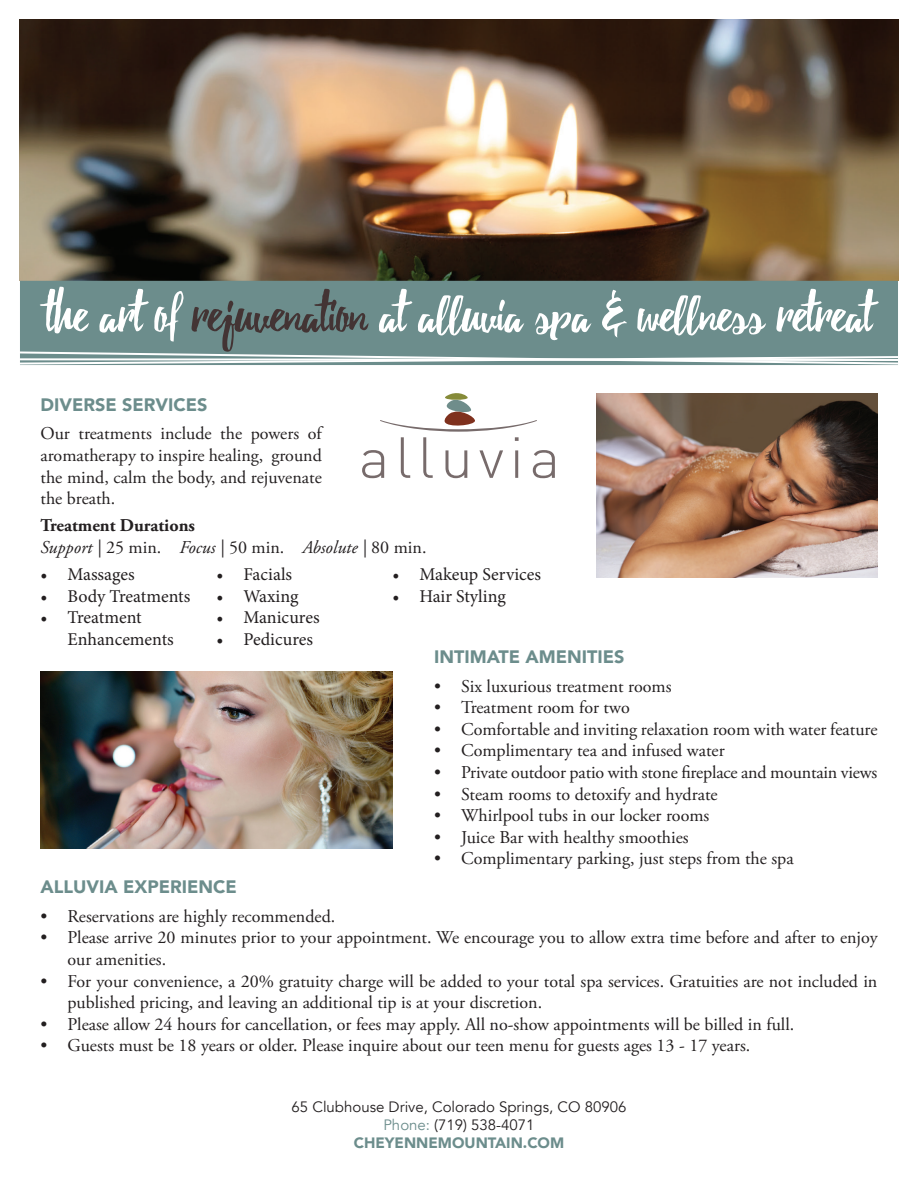
<style>
.page{position:relative;width:918px;height:1188px;background:#fff}
.page>*{position:absolute;margin:0;border:0;box-sizing:border-box;transform-origin:0 0}
.t1{font:54px "Debby";color:#fff}
.t2{font:18px/21.6px "Adobe Garamond Pro";color:#231f20}
.t3{font:18px/21.6px "Minion Pro";color:#231f20}
.t4{font:italic 18px/21.6px "Adobe Garamond Pro";color:#231f20}
.t5{font:900 18px "Avenir";color:#6c8d8c}
.t6{font:15px/18px "Avenir";color:#231f20;text-align:center}
.s1{color:#433434}
.s2{font-weight:700;font-style:normal}
.s3{font-style:normal}
.s4{color:#6c8d8c}
.s5{font-weight:900;color:#6c8d8c}
</style>
<div class="page">
<img style="left:20px;top:19px;width:878px;height:262px">
<div style="left:20px;top:281px;width:878px;height:84px;background:#6c8d8c"></div>
<svg style="left:20px;top:350px;width:878px;height:15px"></svg>
<svg style="left:362px;top:393px;width:193px;height:85px"></svg>
<img style="left:596px;top:393px;width:282px;height:185px">
<img style="left:40px;top:672px;width:352px;height:177px">
<h1 class="t1" style="left:46px;top:282px;width:828px">the art of <span class="s1">rejuvenation</span> at alluvia spa &amp; wellness retreat</h1>
<p class="t5" style="left:40px;top:389px;width:169px">DIVERSE SERVICES</p>
<p class="t2" style="left:40px;top:424px;width:283px;text-align:justify">Our treatments include the powers of aromatherapy to inspire healing, ground the mind, calm the body, and rejuvenate the breath.</p>
<p class="t4" style="left:40px;top:515px;width:388px"><span class="s2">Treatment Durations<br></span>Support | <span class="s3">25 min.</span> Focus | <span class="s3">50 min.</span> Absolute | <span class="s3">80 min.</span></p>
<p class="t3" style="left:40px;top:564px;width:96px">• Massages</p>
<p class="t3" style="left:40px;top:585px;width:151px">• Body Treatments</p>
<p class="t3" style="left:68px;top:607px;width:108px;text-indent:-27px">• Treatment<br>Enhancements</p>
<p class="t3" style="left:216px;top:564px;width:77px">• Facials</p>
<p class="t3" style="left:216px;top:585px;width:84px">• Waxing</p>
<p class="t3" style="left:216px;top:607px;width:105px">• Manicures</p>
<p class="t3" style="left:216px;top:629px;width:98px">• Pedicures</p>
<p class="t3" style="left:392px;top:564px;width:150px">• Makeup Services</p>
<p class="t3" style="left:392px;top:585px;width:115px">• Hair Styling</p>
<p class="t5" style="left:434px;top:642px;width:192px">INTIMATE AMENITIES</p>
<p class="t2" style="left:434px;top:676px;width:239px">• Six luxurious treatment rooms</p>
<p class="t2" style="left:434px;top:697px;width:197px">• Treatment room for two</p>
<p class="t2" style="left:434px;top:719px;width:445px">• Comfortable and inviting relaxation room with water feature</p>
<p class="t2" style="left:434px;top:741px;width:292px">• Complimentary tea and infused water</p>
<p class="t2" style="left:434px;top:762px;width:445px">• Private outdoor patio with stone fireplace and mountain views</p>
<p class="t2" style="left:434px;top:784px;width:285px">• Steam rooms to detoxify and hydrate</p>
<p class="t2" style="left:434px;top:805px;width:277px">• Whirlpool tubs in our locker rooms</p>
<p class="t2" style="left:434px;top:827px;width:256px">• Juice Bar with healthy smoothies</p>
<p class="t2" style="left:434px;top:849px;width:361px">• Complimentary parking, just steps from the spa</p>
<p class="t5" style="left:41px;top:872px;width:198px">ALLUVIA EXPERIENCE</p>
<p class="t2" style="left:41px;top:906px;width:296px">• Reservations are highly recommended.</p>
<p class="t2" style="left:68px;top:927px;width:812px;text-indent:-27px">• Please arrive 20 minutes prior to your appointment. We encourage you to allow extra time before and after to enjoy our amenities.</p>
<p class="t2" style="left:68px;top:971px;width:811px;text-indent:-27px">• For your convenience, a 20% gratuity charge will be added to your total spa services. Gratuities are not included in published pricing, and leaving an additional tip is at your discretion.</p>
<p class="t2" style="left:41px;top:1014px;width:755px">• Please allow 24 hours for cancellation, or fees may apply. All no-show appointments will be billed in full.</p>
<p class="t2" style="left:41px;top:1035px;width:711px">• Guests must be 18 years or older. Please inquire about our teen menu for guests ages 13 - 17 years.</p>
<p class="t6" style="left:292px;top:1098px;width:336px">65 Clubhouse Drive, Colorado Springs, CO 80906<br><span class="s4">Phone:</span> (719) 538-4071<br><span class="s5">CHEYENNEMOUNTAIN.COM</span></p>
</div>
